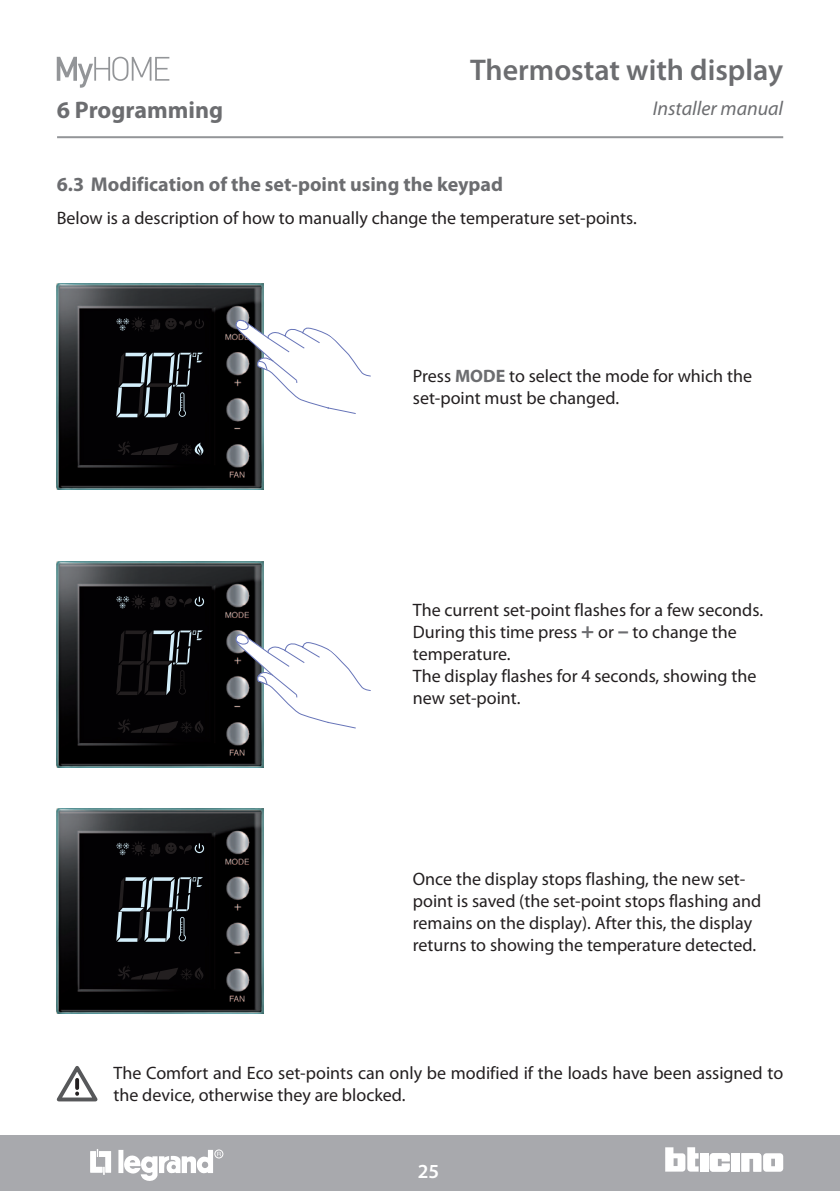
<style>
.page{position:relative;width:840px;height:1191px;background:#fff}
.page>*{position:absolute;margin:0;border:0;box-sizing:border-box;transform-origin:0 0}
.t1{font:600 30px "Myriad Pro";color:#6c6d70}
.t2{font:700 24px "Myriad Pro";color:#6c6d70}
.t3{font:700 20px "Myriad Pro";color:#6c6d70}
.t4{font:italic 20px "Myriad Pro";color:#6c6d70}
.t5{font:600 20px "Myriad Pro";color:#fff}
.t6{font:18px/22px "Myriad Pro";color:#231f20}
.s1{font-weight:700;color:#6c6d70}
.s2{font-weight:700;font-size:22px;color:#6c6d70}
</style>
<div class="page">
<div style="left:0;top:1135px;width:839px;height:56px;background:#a8a9ad"></div>
<div style="left:699px;top:1153px;width:8px;height:18px;background:#fff"></div>
<div style="left:731px;top:1153px;width:8px;height:18px;background:#fff"></div>
<svg style="left:741px;top:1153px;width:41px;height:18px"></svg>
<svg style="left:665px;top:1147px;width:33px;height:24px"></svg>
<svg style="left:709px;top:1153px;width:20px;height:18px"></svg>
<div style="left:118px;top:1149px;width:5px;height:24px;background:#fff"></div>
<svg style="left:90px;top:1149px;width:21px;height:25px"></svg>
<div style="left:214px;top:1149px;width:9px;height:9px;border:1px solid #fff;border-radius:50%"></div>
<svg style="left:123px;top:1149px;width:98px;height:32px"></svg>
<hr style="left:57px;top:136px;width:725px;height:2px;background:#939598">
<svg style="left:57px;top:57px;width:112px;height:31px"></svg>
<img style="left:57px;top:284px;width:206px;height:205px">
<svg style="left:116px;top:316px;width:88px;height:16px"></svg>
<svg style="left:117px;top:441px;width:87px;height:15px"></svg>
<svg style="left:116px;top:352px;width:87px;height:65px;background:#2c3034"></svg>
<svg style="left:223px;top:285px;width:148px;height:151px"></svg>
<img style="left:57px;top:808px;width:206px;height:206px">
<svg style="left:116px;top:840px;width:88px;height:16px"></svg>
<svg style="left:117px;top:965px;width:87px;height:15px"></svg>
<svg style="left:116px;top:877px;width:87px;height:64px;background:#2c3034"></svg>
<svg style="left:56px;top:1066px;width:42px;height:36px"></svg>
<img style="left:57px;top:561px;width:206px;height:206px">
<svg style="left:116px;top:594px;width:88px;height:15px"></svg>
<svg style="left:117px;top:718px;width:87px;height:15px"></svg>
<svg style="left:116px;top:630px;width:87px;height:65px;background:#17181a"></svg>
<svg style="left:223px;top:600px;width:148px;height:150px"></svg>
<h2 class="t2" style="left:57px;top:94px;width:168px">6 Programming</h2>
<h1 class="t1" style="left:470px;top:50px;width:314px">Thermostat with display</h1>
<p class="t4" style="left:652px;top:96px;width:132px">Installer manual</p>
<p class="t3" style="left:57px;top:171px;width:447px">6.3 Modification of the set-point using the keypad</p>
<p class="t6" style="left:57px;top:207px;width:581px">Below is a description of how to manually change the temperature set-points.</p>
<p class="t6" style="left:412px;top:365px;width:340px">Press <span class="s1">MODE</span> to select the mode for which the set-point must be changed.</p>
<p class="t6" style="left:412px;top:599px;width:351px">The current set-point flashes for a few seconds.<br>During this time press <span class="s2">+</span> or <span class="s2">–</span> to change the temperature.<br>The display flashes for 4 seconds, showing the new set-point.</p>
<p class="t6" style="left:412px;top:867px;width:350px">Once the display stops flashing, the new set&shy;point is saved (the set-point stops flashing and remains on the display). After this, the display returns to showing the temperature detected.</p>
<p class="t6" style="left:113px;top:1062px;width:671px">The Comfort and Eco set-points can only be modified if the loads have been assigned to the device, otherwise they are blocked.</p>
<p class="t5" style="left:417px;top:1158px;width:23px">25</p>
</div>
